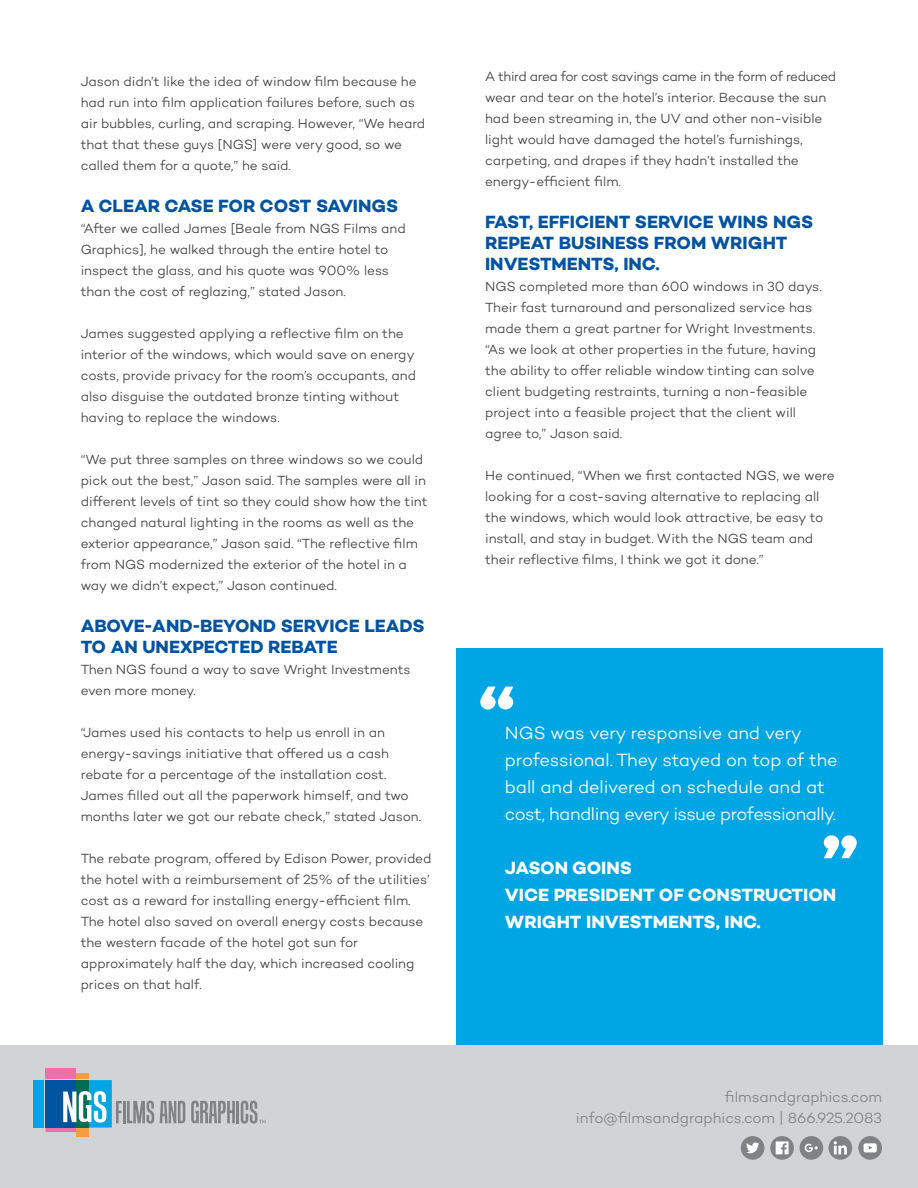
<style>
.page{position:relative;width:918px;height:1188px;background:#fff}
.page>*{position:absolute;margin:0;border:0;box-sizing:border-box;transform-origin:0 0}
.t1{font:85.2px "Campton Bold DEMO";color:#fff}
.t2{font:18px/21px "Campton Bold DEMO";color:#0053a0}
.t3{font:18px/27px "Campton Light DEMO";letter-spacing:-.015em;color:#fff}
.t4{font:18px/27px "Campton Bold DEMO";color:#fff}
.t5{font:15px/21px "Campton Light DEMO";letter-spacing:-.005em;color:#808285;text-align:right}
.t6{font:13.5px/21px "Campton Light DEMO";letter-spacing:-.005em;color:#414042}
.s1{font-family:"Gotham";font-weight:700}
.s2{font-family:"Gotham"}
</style>
<div class="page">
<div style="left:456px;top:648px;width:427px;height:540px;background:#00a5e3"></div>
<div style="left:0;top:1046px;width:918px;height:142px;background:#d1d3d4"></div>
<div style="left:858px;top:1136px;width:24px;height:24px;background:#808285;border-radius:50%"></div>
<svg style="left:864px;top:1143px;width:13px;height:9px"></svg>
<div style="left:741px;top:1136px;width:23px;height:24px;background:#808285;border-radius:50%"></div>
<svg style="left:746px;top:1143px;width:13px;height:10px"></svg>
<div style="left:829px;top:1136px;width:23px;height:24px;background:#808285;border-radius:50%"></div>
<svg style="left:834px;top:1141px;width:13px;height:13px"></svg>
<div style="left:800px;top:1136px;width:23px;height:24px;background:#808285;border-radius:50%"></div>
<svg style="left:805px;top:1144px;width:13px;height:8px"></svg>
<svg style="left:770px;top:1136px;width:24px;height:24px"></svg>
<svg style="left:776px;top:1141px;width:13px;height:13px"></svg>
<div style="left:46px;top:1068px;width:30px;height:11px;background:#f06ea9"></div>
<div style="left:33px;top:1080px;width:11px;height:48px;background:#00a5e3"></div>
<div style="left:76px;top:1128px;width:13px;height:9px;background:#f89c41"></div>
<div style="left:76px;top:1074px;width:13px;height:5px;background:#f89c41"></div>
<svg style="left:46px;top:1080px;width:108px;height:52px"></svg>
<svg style="left:160px;top:1101px;width:25px;height:22px"></svg>
<svg style="left:191px;top:1101px;width:44px;height:22px"></svg>
<hr style="left:236px;top:1101px;width:3px;height:22px;background:#808285">
<svg style="left:241px;top:1101px;width:25px;height:23px"></svg>
<p class="t6" style="left:81px;top:71px;width:346px">Jason didn’t like the idea of window film because he had run into film application failures before, such as air bubbles, curling, and scraping. However, “We heard that that these guys [NGS] were very good, so we called them for a quote,” he said.</p>
<h2 class="t2" style="left:81px;top:195px;width:319px">A CLEAR CASE FOR COST SAVINGS</h2>
<p class="t6" style="left:81px;top:218px;width:327px">“After we called James [Beale from NGS Films and Graphics], he walked through the entire hotel to inspect the glass, and his quote was 900% less than the cost of reglazing,” stated Jason.</p>
<p class="t6" style="left:81px;top:323px;width:337px">James suggested applying a reflective film on the interior of the windows, which would save on energy costs, provide privacy for the room’s occupants, and also disguise the outdated bronze tinting without having to replace the windows.</p>
<p class="t6" style="left:81px;top:449px;width:348px">“We put three samples on three windows so we could pick out the best,” Jason said. The samples were all in different levels of tint so they could show how the tint changed natural lighting in the rooms as well as the exterior appearance,” Jason said. “The reflective film from NGS modernized the exterior of the hotel in a way we didn’t expect,” Jason continued.</p>
<h2 class="t2" style="left:81px;top:615px;width:345px">ABOVE<span class="s1">-</span>AND<span class="s1">-</span>BEYOND SERVICE LEADS<br>TO AN UNEXPECTED REBATE</h2>
<p class="t6" style="left:81px;top:659px;width:331px">Then NGS found a way to save Wright Investments even more money.</p>
<p class="t6" style="left:81px;top:722px;width:342px">“James used his contacts to help us enroll in an energy-savings initiative that offered us a cash rebate for a percentage of the installation cost.<br>James filled out all the paperwork himself, and two months later we got our rebate check,” stated Jason.</p>
<p class="t6" style="left:81px;top:848px;width:352px">The rebate program, offered by Edison Power, provided the hotel with a reimbursement of 25% of the utilities’ cost as a reward for installing energy-efficient film.<br>The hotel also saved on overall energy costs because the western facade of the hotel got sun for approximately half the day, which increased cooling prices on that half.</p>
<p class="t6" style="left:485px;top:67px;width:353px">A third area for cost savings came in the form of reduced wear and tear on the hotel’s interior. Because the sun had been streaming in, the UV and other non-visible light would have damaged the hotel’s furnishings, carpeting, and drapes if they hadn’t installed the energy-efficient film.</p>
<h2 class="t2" style="left:485px;top:212px;width:330px">FAST, EFFICIENT SERVICE WINS NGS<br>REPEAT BUSINESS FROM WRIGHT<br>INVESTMENTS, INC.</h2>
<p class="t6" style="left:485px;top:277px;width:338px">NGS completed more than 600 windows in 30 days.<br>Their fast turnaround and personalized service has made them a great partner for Wright Investments. “As we look at other properties in the future, having the ability to offer reliable window tinting can solve client budgeting restraints, turning a non-feasible project into a feasible project that the client will agree to,” Jason said.</p>
<p class="t6" style="left:485px;top:466px;width:351px">He continued, “When we first contacted NGS, we were looking for a cost-saving alternative to replacing all the windows, which would look attractive, be easy to install, and stay in budget. With the NGS team and their reflective films, I think we got it done.”</p>
<h1 class="t1" style="left:478px;top:666px;width:39px">“</h1>
<h2 class="t3" style="left:505px;top:719px;width:334px">NGS was very responsive and very professional. They stayed on top of the ball and delivered on schedule and at cost, handling every issue professionally.</h2>
<h2 class="t4" style="left:505px;top:854px;width:333px">JASON GOINS<br>VICE PRESIDENT OF CONSTRUCTION<br>WRIGHT INVESTMENTS, INC.</h2>
<h1 class="t1" style="left:822px;top:816px;width:39px">”</h1>
<p class="t5" style="left:576px;top:1087px;width:308px">filmsandgraphics.com info@filmsandgraphics.com <span class="s2">|</span> 866.925.2083</p>
</div>
